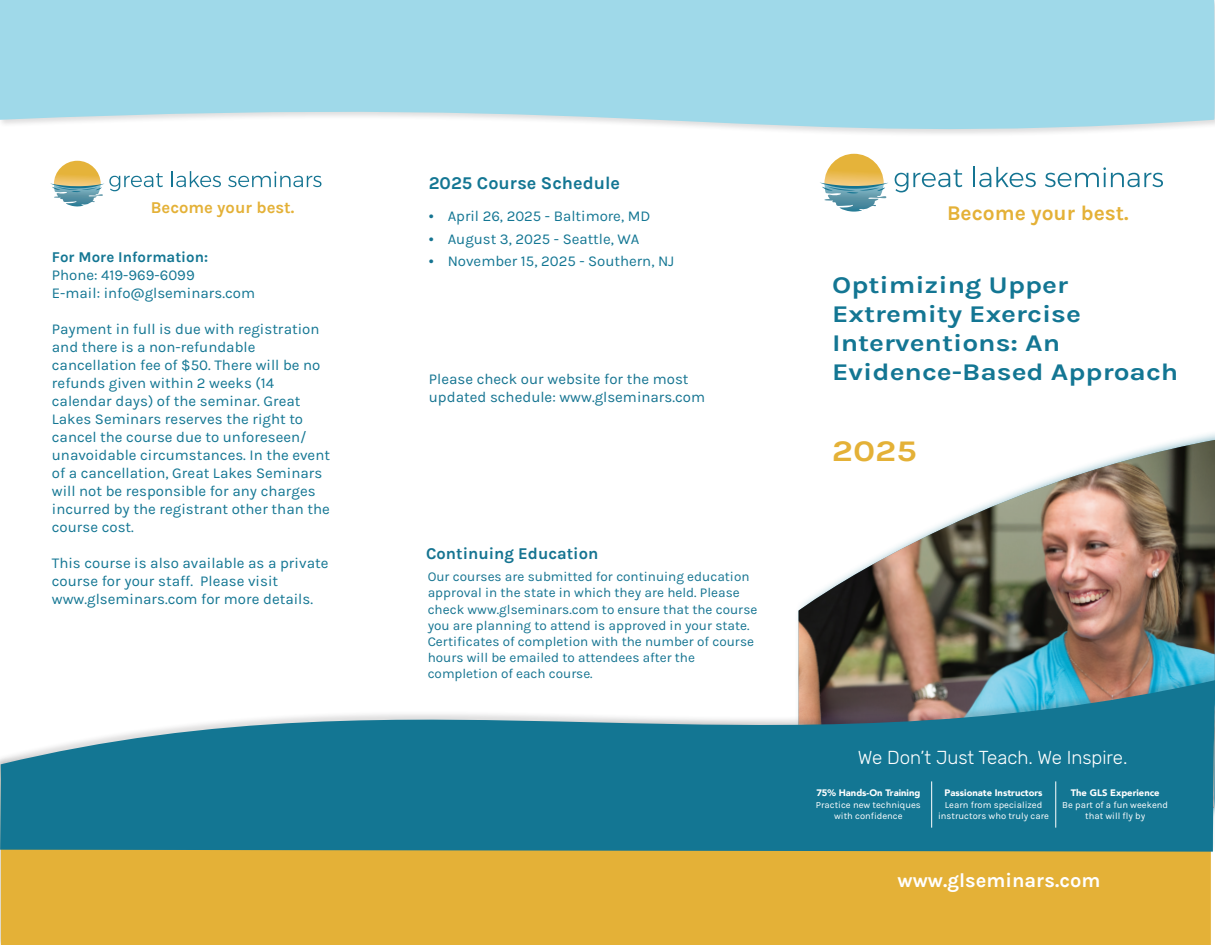
<style>
.page{position:relative;width:1215px;height:945px;background:#fff}
.page>*{position:absolute;margin:0;border:0;box-sizing:border-box;transform-origin:0 0}
.t1{font:700 30px "Karla";color:#e4b137;scale:1.17 1}
.t2{font:700 24px/28.8px "Karla";color:#137693;scale:1.17 1}
.t3{font:700 21px "Karla";color:#e4b137}
.t4{font:700 20.1px "Karla";color:#fff}
.t5{font:300 18.75px "Rubik";color:#fff}
.t6{font:700 18px "Karla";color:#137693}
.t7{font:700 16.65px "Karla";color:#e4b137}
.t8{font:700 16.5px "Karla";color:#157491}
.t9{font:15px/18px "Karla";color:#137693}
.t10{font:15px/18px "Karla";color:#157491}
.t11{font:13.5px/16.2px "Karla";color:#157491}
.t12{font:9.45px/11.2px "Karla";color:#fff;text-align:center}
.t13{font:900 9.45px "Avenir";color:#fff}
.s1{font-weight:700}
.s2{font-family:"Century Gothic";font-size:12.75px;color:#157491}
</style>
<div class="page">
<svg style="left:0;top:0;width:1215px;height:134px;background:#a8dcea"></svg>
<svg style="left:820px;top:154px;width:68px;height:58px"></svg>
<svg style="left:895px;top:170px;width:67px;height:22px"></svg>
<hr style="left:973px;top:167px;width:2px;height:20px;background:#147492">
<svg style="left:979px;top:167px;width:57px;height:20px"></svg>
<svg style="left:1045px;top:167px;width:118px;height:20px"></svg>
<img style="left:799px;top:440px;width:416px;height:222px">
<div style="left:1px;top:853px;width:1210px;height:92px;background:#e4b137"></div>
<svg style="left:0;top:662px;width:1215px;height:190px;fill:#137693"></svg>
<hr style="left:931px;top:781px;width:1px;height:47px;background:#fff">
<hr style="left:1056px;top:781px;width:1px;height:47px;background:#fff">
<svg style="left:50px;top:161px;width:113px;height:45px"></svg>
<svg style="left:172px;top:171px;width:49px;height:16px"></svg>
<svg style="left:228px;top:172px;width:93px;height:15px"></svg>
<p class="t7" style="left:151px;top:198px;width:145px">Become your best.</p>
<p class="t9" style="left:52px;top:248px;width:205px"><span class="s1">For More Information:<br></span>Phone: 419-969-6099<br>E-mail: info@glseminars.com</p>
<p class="t9" style="left:52px;top:320px;width:280px">Payment in full is due with registration and there is a non-refundable cancellation fee of $50. There will be no refunds given within 2 weeks (14 calendar days) of the seminar. Great Lakes Seminars reserves the right to cancel the course due to unforeseen/ unavoidable circumstances. In the event of a cancellation, Great Lakes Seminars will not be responsible for any charges incurred by the registrant other than the course cost.</p>
<p class="t9" style="left:52px;top:554px;width:278px">This course is also available as a private course for your staff. Please visit www.glseminars.com for more details.</p>
<p class="t6" style="left:429px;top:173px;width:193px">2025 Course Schedule</p>
<p class="t9" style="left:427px;top:207px;width:224px"><span class="s2">•</span> April 26, 2025 - Baltimore, MD</p>
<p class="t9" style="left:427px;top:229px;width:214px"><span class="s2">•</span> August 3, 2025 - Seattle, WA</p>
<p class="t9" style="left:427px;top:252px;width:248px"><span class="s2">•</span> November 15, 2025 - Southern, NJ</p>
<p class="t10" style="left:429px;top:370px;width:278px">Please check our website for the most updated schedule: www.glseminars.com</p>
<p class="t8" style="left:426px;top:544px;width:174px">Continuing Education</p>
<p class="t11" style="left:428px;top:569px;width:331px">Our courses are submitted for continuing education approval in the state in which they are held. Please check www.glseminars.com to ensure that the course you are planning to attend is approved in your state.<br>Certificates of completion with the number of course hours will be emailed to attendees after the completion of each course.</p>
<p class="t3" style="left:947px;top:201px;width:183px">Become your best.</p>
<p class="t2" style="left:832px;top:270px;width:297px">Optimizing Upper<br>Extremity Exercise<br>Interventions: An<br>Evidence-Based Approach</p>
<p class="t1" style="left:832px;top:432px;width:74px">2025</p>
<p class="t5" style="left:858px;top:747px;width:271px">We Don’t Just Teach. We Inspire.</p>
<p class="t13" style="left:816px;top:785px;width:106px">75% Hands-On Training</p>
<p class="t12" style="left:816px;top:799px;width:107px">Practice new techniques with confidence</p>
<p class="t13" style="left:1071px;top:785px;width:90px">The GLS Experience</p>
<p class="t12" style="left:1062px;top:799px;width:107px">Be part of a fun weekend that will fly by</p>
<p class="t13" style="left:945px;top:785px;width:100px">Passionate Instructors</p>
<p class="t12" style="left:938px;top:799px;width:113px">Learn from specialized instructors who truly care</p>
<p class="t4" style="left:898px;top:868px;width:204px">www.glseminars.com</p>
</div>
